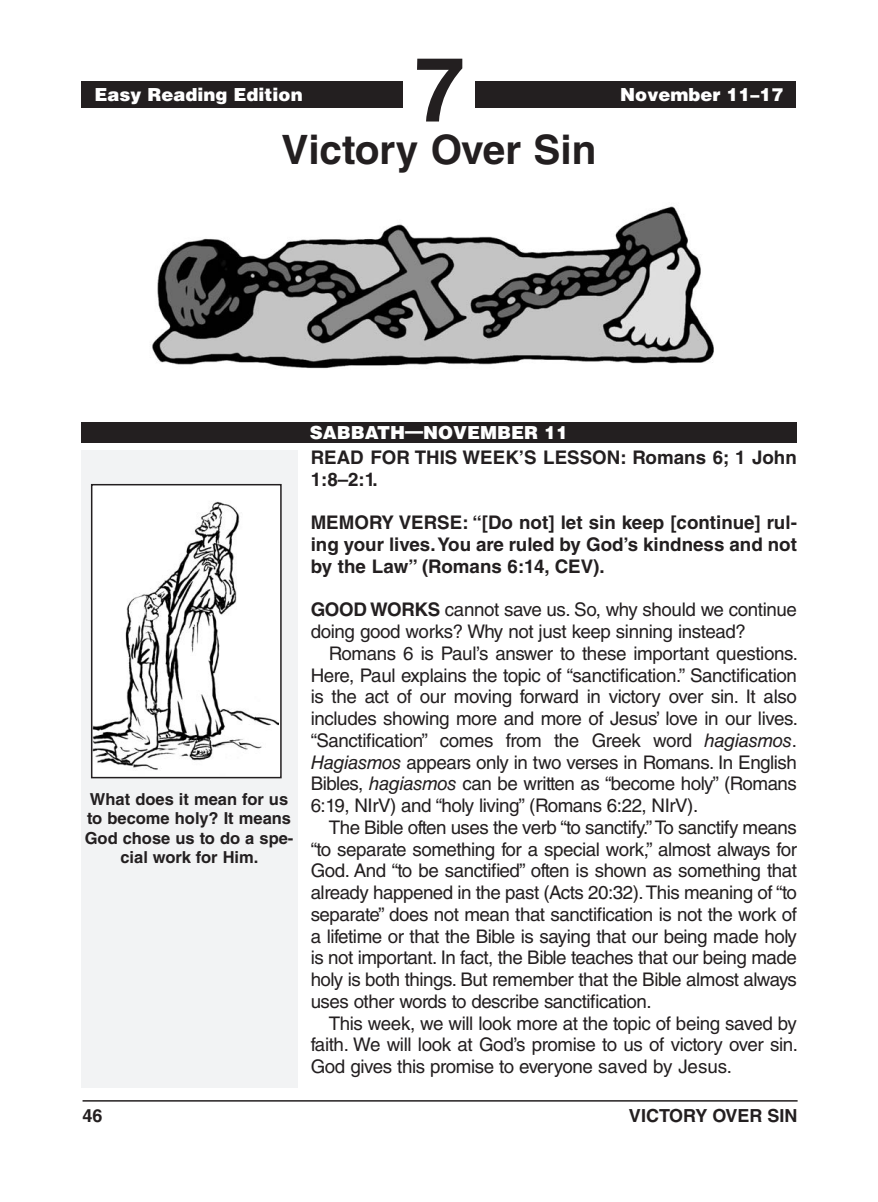
<style>
.page{position:relative;width:878px;height:1202px;background:#fff}
.page>*{position:absolute;margin:0;border:0;box-sizing:border-box;transform-origin:0 0}
.t1{font:700 90px "Helvetica LT Std";color:#231f20}
.Lesson_Title{font:700 40.5px "Helvetica LT Std";color:#231f20}
.Body_Text{font:18.75px/21.8px "Helvetica LT Std";letter-spacing:-.025em;color:#231f20;text-align:justify}
.Body_Text_NoIndent_B{font:700 18.75px/21.8px "Helvetica LT Std";color:#231f20}
.Body_Text_NoIndent_S{font:18.75px/21.8px "Helvetica LT Std";letter-spacing:-.02em;color:#231f20}
.Sabbath_Heading{font:900 18px "Helvetica LT Std";color:#fff}
.t2{font:700 18px "Helvetica LT Std";color:#231f20}
.Running_Head_-_Right{font:900 18px "Helvetica LT Std";color:#fff}
.Image_Captions{font:700 16.5px/19.5px "Helvetica LT Std";color:#231f20;text-align:center}
.s1{font-weight:700}
.s2{font-style:italic}
</style>
<div class="page">
<hr style="left:82px;top:1100px;width:715px;height:1px;background:#231f20">
<div style="left:81px;top:450px;width:216px;height:637px;background:#f2f3f4"></div>
<div style="left:82px;top:81px;width:321px;height:27px;background:#231f20"></div>
<div style="left:472px;top:81px;width:323px;height:27px;background:#231f20"></div>
<div style="left:405px;top:55px;width:69px;height:76px;background:#fff"></div>
<div style="left:81px;top:422px;width:715px;height:20px;background:#231f20"></div>
<img style="left:152px;top:206px;width:562px;height:163px">
<img style="left:94px;top:489px;width:184px;height:286px">
<div style="left:91px;top:484px;width:191px;height:294px;border:2px solid #231f20"></div>
<p class="Sabbath_Heading" style="left:94px;top:82px;width:210px">Easy Reading Edition</p>
<h1 class="t1" style="left:415px;top:35px;width:52px">7</h1>
<p class="Lesson_Title" style="left:281px;top:125px;width:317px">Victory Over Sin</p>
<p class="Running_Head_-_Right" style="left:620px;top:82px;width:165px">November 11–17</p>
<p class="Sabbath_Heading" style="left:310px;top:420px;width:260px">SABBATH—NOVEMBER 11</p>
<p class="Image_Captions" style="left:85px;top:789px;width:210px">What does it mean for us to become holy? It means<br>God chose us to do a spe&shy;cial work for Him.</p>
<p class="Body_Text_NoIndent_B" style="left:310px;top:446px;width:487px">READ FOR THIS WEEK’S LESSON: Romans 6; 1 John<br>1:8–2:1.</p>
<p class="Body_Text_NoIndent_B" style="left:310px;top:511px;width:488px;text-align:justify">MEMORY VERSE: “[Do not] let sin keep [continue] rul&shy;ing your lives. You are ruled by God’s kindness and not by the Law” (Romans 6:14, CEV).</p>
<p class="Body_Text_NoIndent_S" style="left:310px;top:599px;width:488px"><span class="s1">GOOD WORKS</span> cannot save us. So, why should we continue doing good works? Why not just keep sinning instead?</p>
<p class="Body_Text" style="left:310px;top:642px;width:489px;text-indent:18px">Romans 6 is Paul’s answer to these important questions.<br>Here, Paul explains the topic of “sanctification.” Sanctification is the act of our moving forward in victory over sin. It also includes showing more and more of Jesus’ love in our lives. “Sanctification” comes from the Greek word <span class="s2">hagiasmos</span>.<br><span class="s2">Hagiasmos</span> appears only in two verses in Romans. In English Bibles, <span class="s2">hagiasmos</span> can be written as “become holy” (Romans 6:19, NIrV) and “holy living” (Romans 6:22, NIrV).</p>
<p class="Body_Text" style="left:310px;top:816px;width:488px;text-indent:18px">The Bible often uses the verb “to sanctify.” To sanctify means “to separate something for a special work,” almost always for God. And “to be sanctified” often is shown as something that already happened in the past (Acts 20:32). This meaning of “to separate” does not mean that sanctification is not the work of a lifetime or that the Bible is saying that our being made holy is not important. In fact, the Bible teaches that our being made holy is both things. But remember that the Bible almost always uses other words to describe sanctification.</p>
<p class="Body_Text" style="left:310px;top:1012px;width:489px;text-indent:18px">This week, we will look more at the topic of being saved by faith. We will look at God’s promise to us of victory over sin.<br>God gives this promise to everyone saved by Jesus.</p>
<p class="t2" style="left:82px;top:1104px;width:22px">46</p>
<p class="t2" style="left:629px;top:1104px;width:170px">VICTORY OVER SIN</p>
</div>
